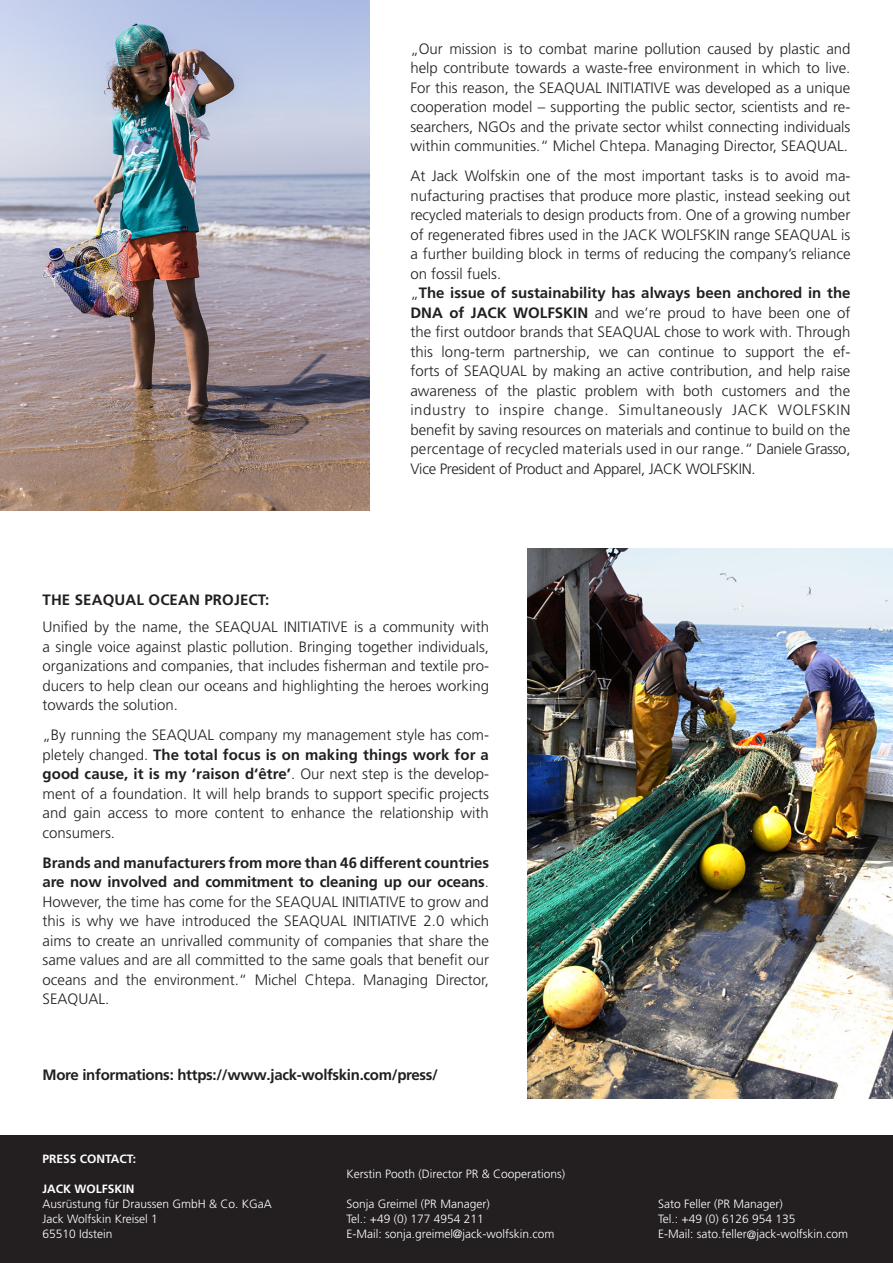
<style>
.page{position:relative;width:893px;height:1263px;background:#fff}
.page>*{position:absolute;margin:0;border:0;box-sizing:border-box;transform-origin:0 0}
.t1{font:300 15px/19.5px "Frutiger LT Pro";color:#231f20;text-align:justify}
.t2{font:700 15px "Frutiger LT Pro";letter-spacing:-.02em;color:#231f20}
.t3{font:700 15px "Frutiger LT Pro";letter-spacing:.01em;color:#231f20}
.t4{font:300 12px/15px "Frutiger LT Pro";color:#fff}
.t5{font:700 12px "Frutiger LT Pro";color:#fff}
.s1{font-weight:700}
</style>
<div class="page">
<img style="left:527px;top:549px;width:366px;height:549px">
<div style="left:0;top:1135px;width:893px;height:128px;background:#231f20"></div>
<img style="left:0;top:0;width:370px;height:510px">
<p class="t1" style="left:410px;top:39px;width:442px">„Our mission is to combat marine pollution caused by plastic and help contribute towards a waste-free environment in which to live.<br>For this reason, the SEAQUAL INITIATIVE was developed as a unique cooperation model – supporting the public sector, scientists and re&shy;searchers, NGOs and the private sector whilst connecting individuals within communities.“ Michel Chtepa. Managing Director, SEAQUAL.</p>
<p class="t1" style="left:410px;top:166px;width:442px">At Jack Wolfskin one of the most important tasks is to avoid ma&shy;nufacturing practises that produce more plastic, instead seeking out recycled materials to design products from. One of a growing number of regenerated fibres used in the Jac k Wolfs</p>
<p class="t1" style="left:410px;top:225px;width:442px;text-align:left;text-indent:297px">kin range SEAQUAL is a further building block in terms of reducing the company’s reliance on fossil fuels.<br>„<span class="s1">The issue of sustainability has always been anchored in the DNA of Jack Wolfskin</span> and we’re proud to have been one of the first outdoor brands that SEAQUAL chose to work with. Through this long-term partnership, we can continue to support the ef&shy;forts of SEAQUAL by making an active contribution, and help raise awareness of the plastic problem with both customers and the industry to inspire change. Simultaneously Jac k Wolfs</p>
<p class="t1" style="left:410px;top:400px;width:442px;text-align:left;text-indent:416px">kin benefit by saving resources on materials and continue to build on the percentage of recycled materials used in our range.“ Daniele Grasso, Vice President of Product and Apparel, Jac k Wolfs</p>
<p class="t1" style="left:730px;top:459px;width:27px">kin .</p>
<p class="t3" style="left:43px;top:591px;width:117px">The SEAQUAL OCE</p>
<p class="t2" style="left:178px;top:591px;width:93px">AN PROJECT:</p>
<p class="t1" style="left:43px;top:617px;width:448px">Unified by the name, the SEAQUAL INITIATIVE is a community with a single voice against plastic pollution. Bringing together individuals, organizations and companies, that includes fisherman and textile pro&shy;ducers to help clean our oceans and highlighting the heroes working towards the solution.</p>
<p class="t1" style="left:43px;top:725px;width:448px">„By running the SEAQUAL company my management style has com&shy;pletely changed. <span class="s1">The total focus is on making things work for a good cause, it is my ‘raison d‘être’</span>. Our next step is the develop&shy;ment of a foundation. It will help brands to support specific projects and gain access to more content to enhance the relationship with consumers.</p>
<p class="t1" style="left:43px;top:853px;width:448px"><span class="s1">Brands and manufacturers from more than 46 different countries are now involved and commitment to cleaning up our oceans</span>.<br>However, the time has come for the SEAQUAL INITIATIVE to grow and this is why we have introduced the SEAQUAL INITIATIVE 2.0 which aims to create an unrivalled community of companies that share the same values and are all committed to the same goals that benefit our oceans and the environment.“ Michel Chtepa. Managing Director, SEAQUAL.</p>
<p class="t2" style="left:43px;top:1066px;width:397px">More informations: https://www.jack-wolfskin.com/press/</p>
<p class="t5" style="left:43px;top:1151px;width:63px">Press conta</p>
<p class="t5" style="left:120px;top:1151px;width:18px">ct:</p>
<p class="t5" style="left:43px;top:1181px;width:52px">JACK WOLFSKI</p>
<p class="t5" style="left:126px;top:1181px;width:10px">N</p>
<p class="t4" style="left:43px;top:1196px;width:231px">Ausrüstung für Draussen GmbH &amp; Co. KGaA<br>Jack Wolfskin Kreisel 1<br>65510 Idstein</p>
<p class="t4" style="left:347px;top:1166px;width:220px">Kerstin Pooth (Director PR &amp; Cooperations)</p>
<p class="t4" style="left:347px;top:1196px;width:209px">Sonja Greimel (PR Manager)<br>Tel.: +49 (0) 177 4954 211<br>E-Mail: sonja.greimel@jack-wolfskin.com</p>
<p class="t4" style="left:658px;top:1196px;width:192px">Sato Feller (PR Manager)<br>Tel.: +49 (0) 6126 954 135<br>E-Mail: sato.feller@jack-wolfskin.com</p>
</div>
